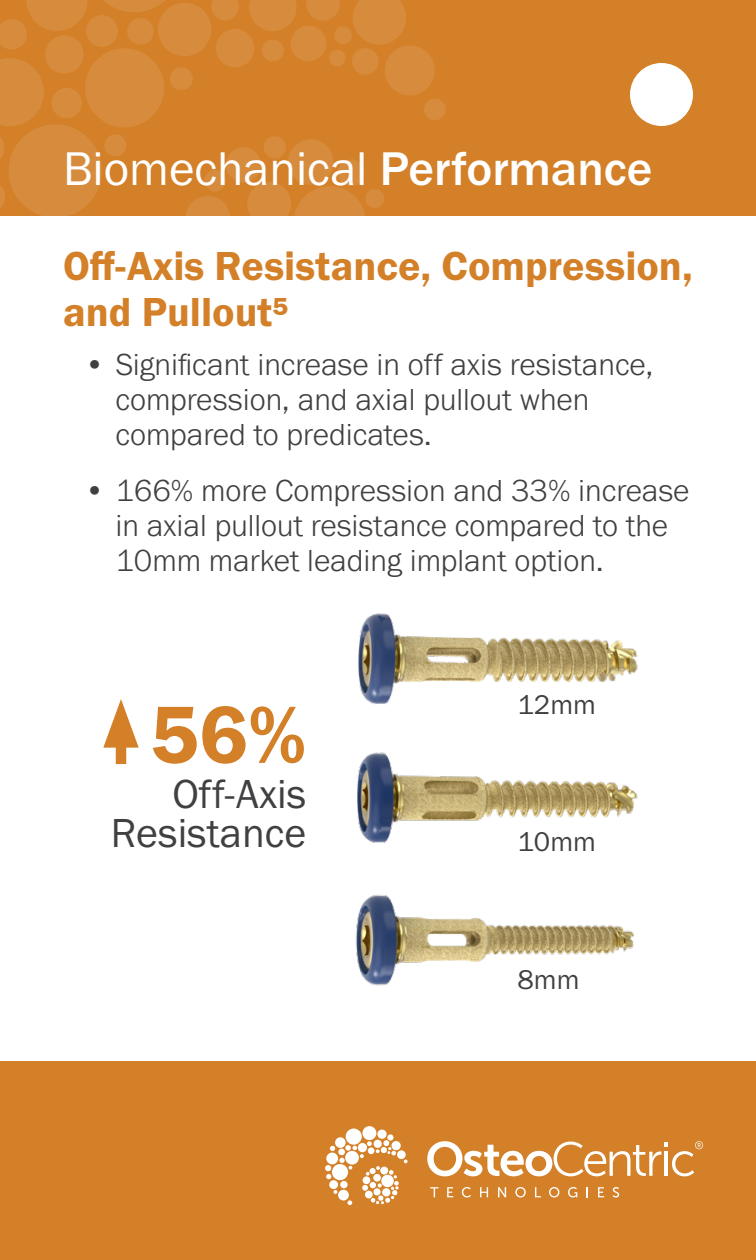
<style>
.page{position:relative;width:756px;height:1260px;background:#fff}
.page>*{position:absolute;margin:0;border:0;box-sizing:border-box;transform-origin:0 0}
.t1{font:84px "Franklin Gothic URW Dem";color:#d38028}
.t2{font:49px "Franklin Gothic URW Boo";color:#fff}
.t3{font:42px/45.5px "Franklin Gothic URW Dem";color:#d38028}
.t4{font:42px "Franklin Gothic URW Boo";color:#404042}
.t5{font:300 31.5px/35px "Franklin Gothic URW";color:#404042}
.t6{font:28px "Franklin Gothic URW Boo";color:#404042}
.s1{font-family:"Franklin Gothic URW";font-weight:500}
</style>
<div class="page">
<div style="left:0;top:0;width:756px;height:215px;background:#d38028"></div>
<img style="left:358px;top:613px;width:280px;height:91px">
<img style="left:357px;top:752px;width:281px;height:91px">
<img style="left:355px;top:894px;width:279px;height:92px">
<div style="left:0;top:1061px;width:756px;height:199px;background:#d38028"></div>
<svg style="left:0;top:0;width:446px;height:216px"></svg>
<div style="left:377px;top:1130px;width:10px;height:9px;background:#fff;border-radius:50%"></div>
<div style="left:362px;top:1126px;width:14px;height:14px;background:#fff;border-radius:50%"></div>
<svg style="left:335px;top:1137px;width:11px;height:11px"></svg>
<svg style="left:387px;top:1134px;width:7px;height:7px"></svg>
<svg style="left:325px;top:1140px;width:83px;height:65px"></svg>
<div style="left:326px;top:1153px;width:12px;height:11px;background:#fff;border-radius:50%"></div>
<div style="left:332px;top:1164px;width:16px;height:16px;background:#fff;border-radius:50%"></div>
<div style="left:346px;top:1129px;width:16px;height:16px;background:#fff;border-radius:50%"></div>
<div style="left:381px;top:1175px;width:13px;height:12px;background:#fff;border-radius:50%"></div>
<svg style="left:430px;top:1187px;width:9px;height:10px"></svg>
<svg style="left:447px;top:1187px;width:6px;height:10px"></svg>
<svg style="left:462px;top:1187px;width:9px;height:11px"></svg>
<svg style="left:480px;top:1187px;width:8px;height:10px"></svg>
<svg style="left:498px;top:1187px;width:8px;height:10px"></svg>
<svg style="left:515px;top:1187px;width:11px;height:11px"></svg>
<div style="left:517px;top:1188px;width:7px;height:8px;background:#d38028;border-radius:50%"></div>
<svg style="left:535px;top:1187px;width:6px;height:10px"></svg>
<svg style="left:549px;top:1187px;width:10px;height:11px"></svg>
<svg style="left:550px;top:1188px;width:8px;height:8px"></svg>
<svg style="left:568px;top:1187px;width:9px;height:11px"></svg>
<svg style="left:598px;top:1187px;width:6px;height:10px"></svg>
<svg style="left:613px;top:1187px;width:6px;height:11px"></svg>
<svg style="left:427px;top:1141px;width:276px;height:35px"></svg>
<div style="left:630px;top:63px;width:63px;height:63px;background:#fff;border-radius:50%"></div>
<div style="left:116px;top:728px;width:10px;height:36px;background:#d38028"></div>
<svg style="left:103px;top:699px;width:36px;height:49px"></svg>
<p class="t2" style="left:63px;top:138px;width:591px">Biomechanical <span class="s1">Performance</span></p>
<p class="t3" style="left:63px;top:243px;width:632px">Off-Axis Resistance, Compression, and Pullout⁵</p>
<p class="t5" style="left:116px;top:346px;width:540px;text-indent:-32px">• Significant increase in off axis resistance, compression, and axial pullout when compared to predicates.</p>
<p class="t5" style="left:116px;top:472px;width:576px;text-indent:-32px">• 166% more Compression and 33% increase in axial pullout resistance compared to the<br>10mm market leading implant option.</p>
<p class="t1" style="left:150px;top:683px;width:158px">56%</p>
<p class="t4" style="left:172px;top:768px;width:135px">Off-Axis</p>
<p class="t4" style="left:111px;top:807px;width:197px">Resistance</p>
<p class="t6" style="left:518px;top:687px;width:80px">12mm</p>
<p class="t6" style="left:518px;top:825px;width:80px">10mm</p>
<p class="t6" style="left:518px;top:962px;width:64px">8mm</p>
</div>
